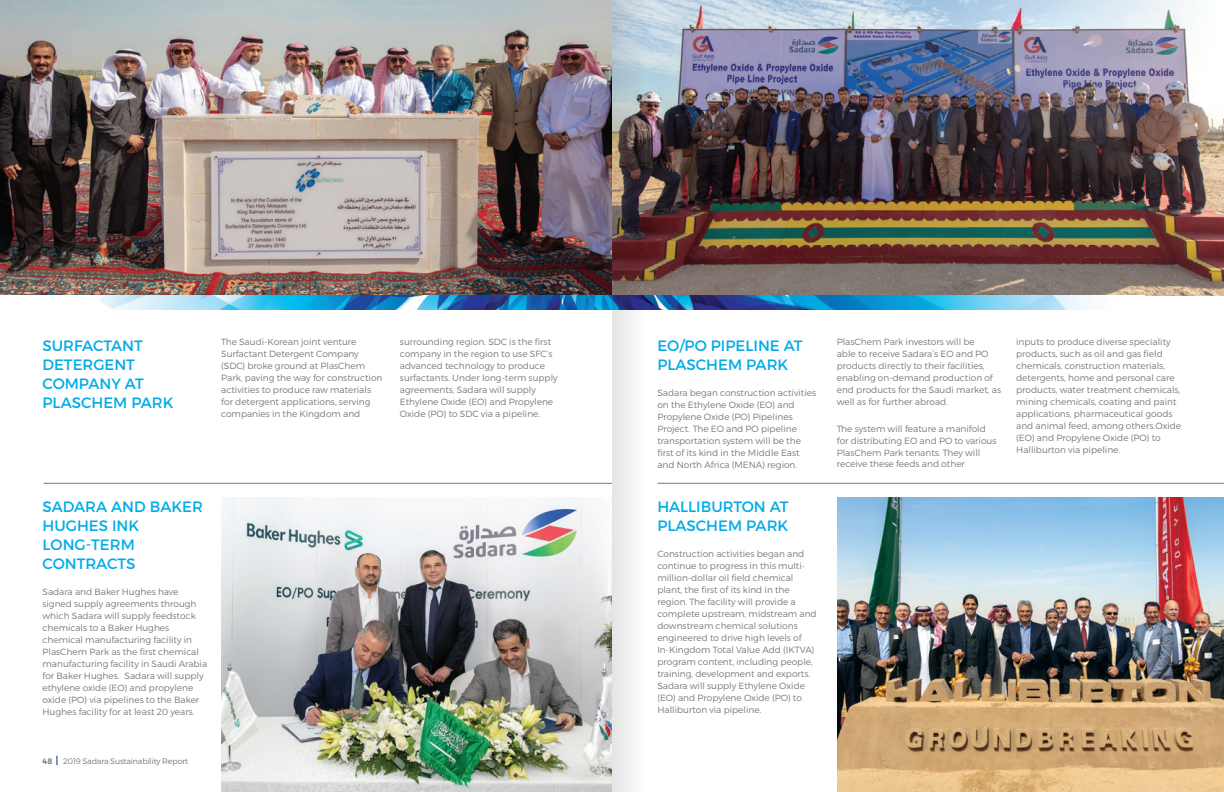
<style>
.page{position:relative;width:1224px;height:792px;background:#fff}
.page>*{position:absolute;margin:0;border:0;box-sizing:border-box;transform-origin:0 0}
.t1{font:15px/19px "Sadara Arabic Regular";color:#00abe7}
.t2{font:9px/12px "Sadara Arabic Light";color:#75777a}
.t3{font:8px "Sadara Arabic Light";letter-spacing:-.02em;color:#75777a}
.t4{font:700 8px "Sadara Arabic Semi";color:#75777a}
</style>
<div class="page">
<img style="left:0;top:0;width:1224px;height:296px">
<img style="left:222px;top:497px;width:389px;height:295px">
<img style="left:837px;top:497px;width:387px;height:295px">
<img style="left:100px;top:296px;width:992px;height:14px">
<hr style="left:657px;top:483px;width:567px;height:1px;background:#75777a">
<hr style="left:44px;top:483px;width:568px;height:1px;background:#75777a">
<svg style="left:612px;top:0;width:37px;height:792px"></svg>
<h1 class="t1" style="left:43px;top:337px;width:132px">SURFACTANT<br>DETERGENT<br>COMPANY AT<br>PLASCHEM PARK</h1>
<p class="t2" style="left:221px;top:336px;width:163px">The Saudi-Korean joint venture Surfactant Detergent Company (SDC) broke ground at PlasChem Park, paving the way for construction activities to produce raw materials for detergent applications, serving companies in the Kingdom and</p>
<p class="t2" style="left:400px;top:336px;width:159px">surrounding region. SDC is the first company in the region to use SFC’s advanced technology to produce surfactants. Under long-term supply agreements, Sadara will supply Ethylene Oxide (EO) and Propylene Oxide (PO) to SDC via a pipeline.</p>
<h1 class="t1" style="left:43px;top:497px;width:162px">SADARA AND BAKER<br>HUGHES INK<br>LONG-TERM<br>CONTRACTS</h1>
<p class="t2" style="left:43px;top:586px;width:166px">Sadara and Baker Hughes have signed supply agreements through which Sadara will supply feedstock chemicals to a Baker Hughes chemical manufacturing facility in PlasChem Park as the first chemical manufacturing facility in Saudi Arabia for Baker Hughes. Sadara will supply ethylene oxide (EO) and propylene oxide (PO) via pipelines to the Baker Hughes facility for at least 20 years.</p>
<p class="t4" style="left:43px;top:756px;width:11px">48</p>
<p class="t3" style="left:63px;top:755px;width:127px">2019 Sadara Sustainability Report</p>
<h1 class="t1" style="left:657px;top:337px;width:147px">EO/PO PIPELINE AT<br>PLASCHEM PARK</h1>
<p class="t2" style="left:657px;top:387px;width:160px">Sadara began construction activities on the Ethylene Oxide (EO) and Propylene Oxide (PO) Pipelines Project. The EO and PO pipeline transportation system will be the first of its kind in the Middle East and North Africa (MENA) region.</p>
<h1 class="t1" style="left:657px;top:497px;width:133px">HALLIBURTON AT<br>PLASCHEM PARK</h1>
<p class="t2" style="left:657px;top:548px;width:161px">Construction activities began and continue to progress in this multi&shy;million-dollar oil field chemical plant, the first of its kind in the region. The facility will provide a complete upstream, midstream and downstream chemical solutions engineered to drive high levels of In-Kingdom Total Value Add (IKTVA) program content, including people, training, development and exports.<br>Sadara will supply Ethylene Oxide (EO) and Propylene Oxide (PO) to Halliburton via pipeline.</p>
<p class="t2" style="left:837px;top:336px;width:166px">PlasChem Park investors will be<br>able to receive Sadara’s EO and PO products directly to their facilities, enabling on-demand production of end products for the Saudi market, as well as for further abroad.</p>
<p class="t2" style="left:837px;top:422px;width:161px">The system will feature a manifold for distributing EO and PO to various PlasChem Park tenants. They will receive these feeds and other</p>
<p class="t2" style="left:1016px;top:336px;width:167px">inputs to produce diverse speciality products, such as oil and gas field chemicals, construction materials, detergents, home and personal care products, water treatment chemicals, mining chemicals, coating and paint applications, pharmaceutical goods and animal feed, among others.Oxide (EO) and Propylene Oxide (PO) to Halliburton via pipeline.</p>
</div>
